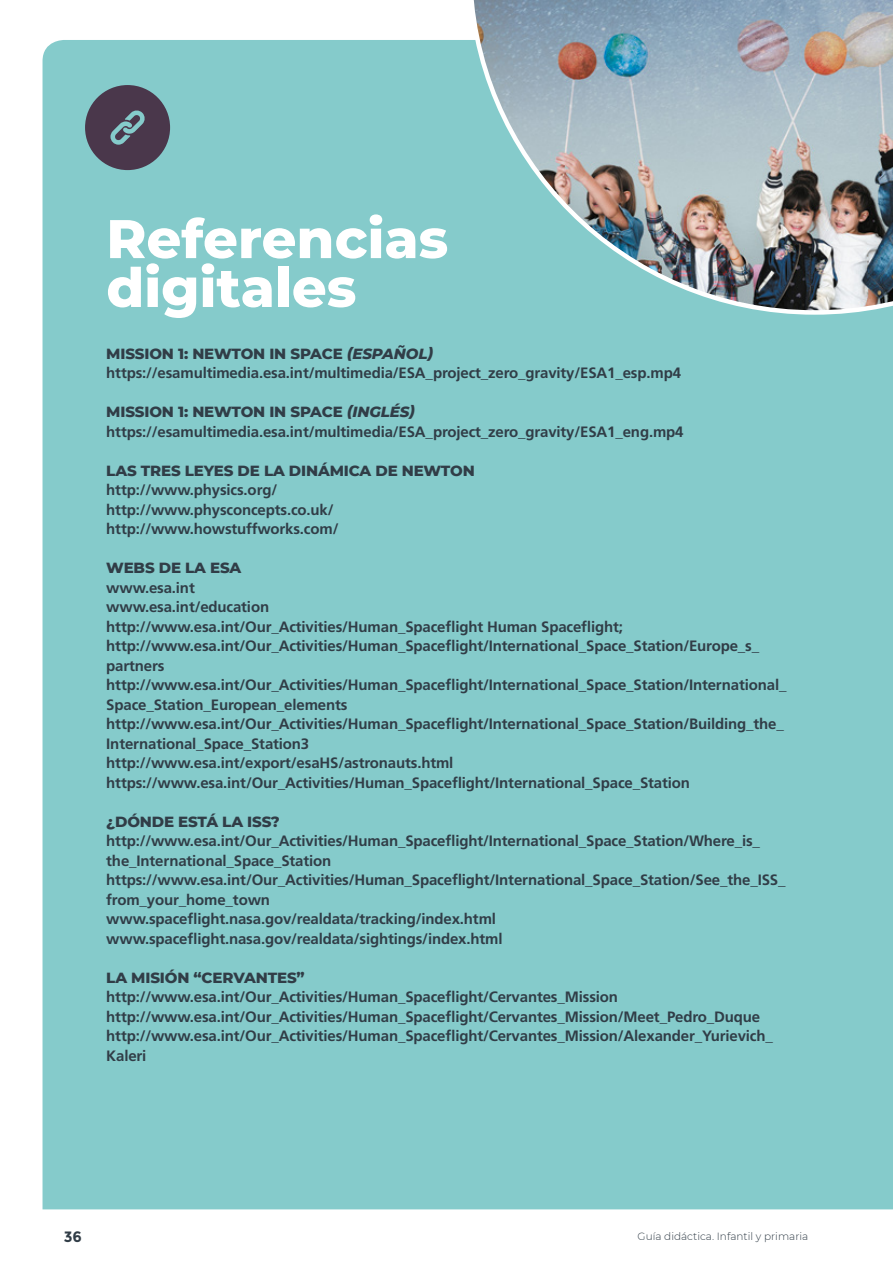
<style>
.page{position:relative;width:893px;height:1263px;background:#fff}
.page>*{position:absolute;margin:0;border:0;box-sizing:border-box;transform-origin:0 0}
.t1{font:800 54.3px/48.9px "Montserrat";color:#fff}
.t2{font:700 15px/19.5px "Frutiger LT Std";letter-spacing:-.01em;color:#313d47}
.t3{font:800 15px "Montserrat";letter-spacing:-.01em;color:#313d47}
.t4{font:700 15px "Montserrat";color:#313d47}
.t5{font:300 10.5px "Montserrat";color:#313d47}
.s1{font-style:italic}
</style>
<div class="page">
<div style="left:43px;top:40px;width:850px;height:1169px;background:#85cbcb"></div>
<div style="left:85px;top:85px;width:85px;height:85px;background:#4a374b;border-radius:50%"></div>
<svg style="left:110px;top:110px;width:35px;height:35px"></svg>
<img style="left:468px;top:0;width:425px;height:315px">
<h1 class="t1" style="left:106px;top:211px;width:343px">Referencias digitales</h1>
<p class="t3" style="left:106px;top:342px;width:328px">MISSION 1: NEWTON IN SPACE <span class="s1">(ESPAÑOL)</span></p>
<p class="t2" style="left:106px;top:363px;width:576px">https://esamultimedia.esa.int/multimedia/ESA_project_zero_gravity/ESA1_esp.mp4</p>
<p class="t3" style="left:106px;top:401px;width:310px">MISSION 1: NEWTON IN SPACE <span class="s1">(INGLÉS)</span></p>
<p class="t2" style="left:106px;top:422px;width:579px">https://esamultimedia.esa.int/multimedia/ESA_project_zero_gravity/ESA1_eng.mp4</p>
<p class="t3" style="left:106px;top:459px;width:370px">LAS TRES LEYES DE LA DINÁMICA DE NEWTON</p>
<p class="t2" style="left:106px;top:480px;width:234px">http://www.physics.org/ http://www.physconcepts.co.uk/ http://www.howstuffworks.com/</p>
<p class="t3" style="left:106px;top:557px;width:137px">WEBS DE LA ESA</p>
<p class="t2" style="left:106px;top:578px;width:682px">www.esa.int<br>www.esa.int/education<br>http://www.esa.int/Our_Activities/Human_Spaceflight Human Spaceflight; http://www.esa.int/Our_Activities/Human_Spaceflight/International_Space_Station/Europe_s_ partners http://www.esa.int/Our_Activities/Human_Spaceflight/International_Space_Station/International_ Space_Station_European_elements http://www.esa.int/Our_Activities/Human_Spaceflight/International_Space_Station/Building_the_ International_Space_Station3<br>http://www.esa.int/export/esaHS/astronauts.html https://www.esa.int/Our_Activities/Human_Spaceflight/International_Space_Station</p>
<p class="t3" style="left:106px;top:810px;width:175px">¿DÓNDE ESTÁ LA ISS?</p>
<p class="t2" style="left:106px;top:831px;width:681px">http://www.esa.int/Our_Activities/Human_Spaceflight/International_Space_Station/Where_is_ the_International_Space_Station https://www.esa.int/Our_Activities/Human_Spaceflight/International_Space_Station/See_the_ISS_ from_your_home_town<br>www.spaceflight.nasa.gov/realdata/tracking/index.html www.spaceflight.nasa.gov/realdata/sightings/index.html</p>
<p class="t3" style="left:106px;top:966px;width:200px">LA MISIÓN “CERVANTES”</p>
<p class="t2" style="left:106px;top:987px;width:668px">http://www.esa.int/Our_Activities/Human_Spaceflight/Cervantes_Mission http://www.esa.int/Our_Activities/Human_Spaceflight/Cervantes_Mission/Meet_Pedro_Duque http://www.esa.int/Our_Activities/Human_Spaceflight/Cervantes_Mission/Alexander_Yurievich_ Kaleri</p>
<p class="t4" style="left:64px;top:1228px;width:20px">36</p>
<p class="t5" style="left:638px;top:1229px;width:172px">Guía didáctica. Infantil y primaria</p>
</div>
